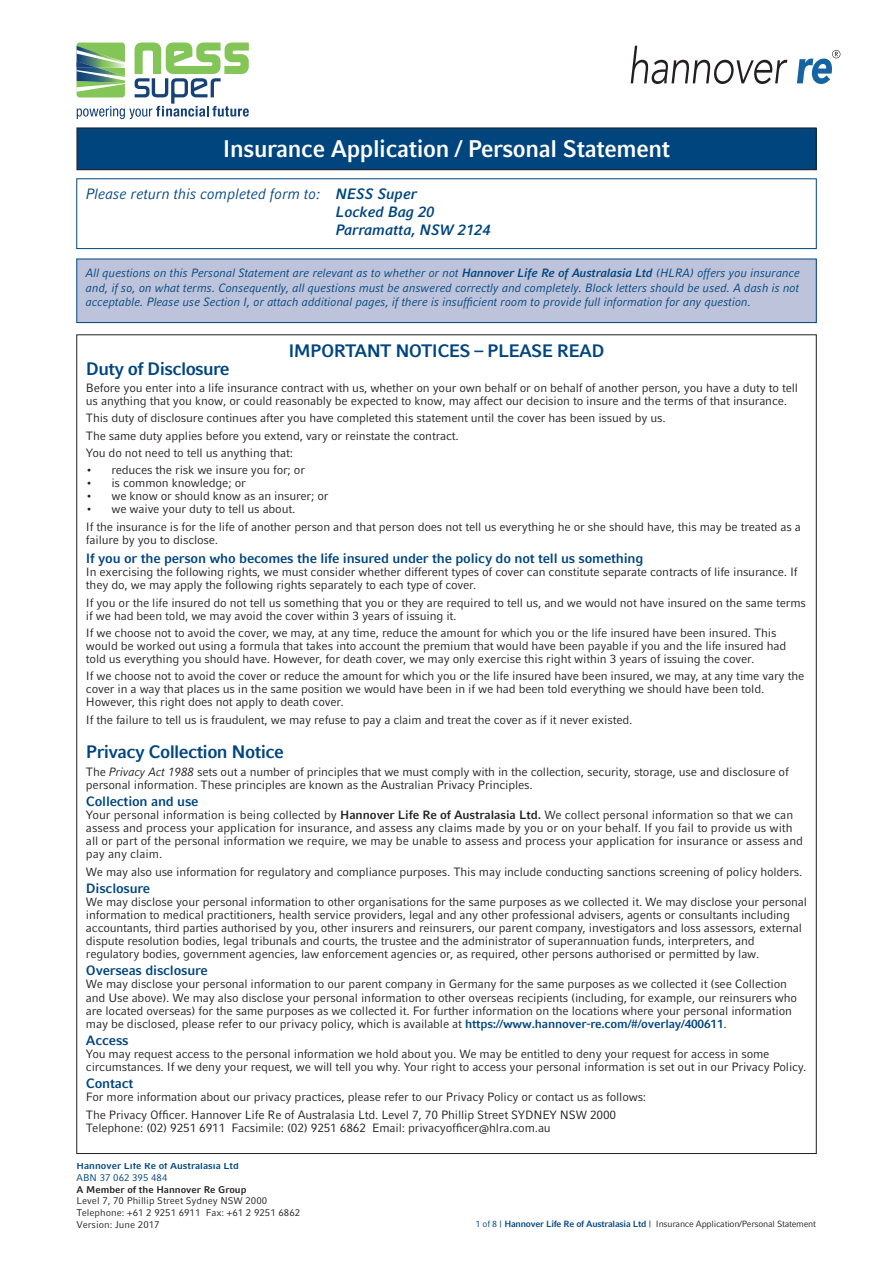
<style>
.page{position:relative;width:893px;height:1263px;background:#fff}
.page>*{position:absolute;margin:0;border:0;box-sizing:border-box;transform-origin:0 0}
.t1{font:700 24px "Compatil Fact LT Pro";letter-spacing:-.015em;color:#fff;scale:.95 1}
.t2{font:700 18px "Compatil Fact LT Pro";letter-spacing:-.035em;color:#01457f}
.t3{font:italic 700 15px/17.7px "Compatil Fact LT Pro";letter-spacing:-.01em;color:#01457f}
.t4{font:700 13.5px "Compatil Fact LT Pro";letter-spacing:-.015em;color:#01457f}
.t5{font:12px/13px "Compatil Fact LT Pro";letter-spacing:-.015em;color:#231f20}
.t6{font:italic 12px/14.4px "Compatil Fact LT Pro";letter-spacing:-.01em;color:#01457f;text-align:justify}
.t7{font:9.75px/11.7px "Compatil Fact LT Pro";color:#231f20}
.t8{font:700 9.75px "Compatil Fact LT Pro";color:#01457f}
.t9{font:700 9.75px "Compatil Fact LT Pro";color:#231f20}
.t10{font:9.75px "Compatil Fact LT Pro";color:#01457f}
.t11{font:9px "Compatil Fact LT Pro";letter-spacing:-.025em;color:#231f20}
.s1{font-weight:400}
.s2{font-weight:700}
.s3{font-style:italic}
.s4{font-weight:700;color:#01457f}
.s5{color:#01457f}
</style>
<div class="page">
<svg style="left:631px;top:46px;width:156px;height:38px"></svg>
<svg style="left:797px;top:50px;width:43px;height:34px"></svg>
<svg style="left:77px;top:43px;width:172px;height:76px"></svg>
<div style="left:77px;top:128px;width:739px;height:42px;background:#01457f"></div>
<div style="left:77px;top:128px;width:739px;height:42px;border:1px solid #231f20"></div>
<div style="left:77px;top:259px;width:739px;height:63px;background:#bcc3da"></div>
<div style="left:77px;top:259px;width:739px;height:64px;border:1px solid #01457f"></div>
<div style="left:77px;top:179px;width:739px;height:70px;border:1px solid #01457f"></div>
<h1 class="t1" style="left:223px;top:140px;width:472px">Insurance Application / Personal Statement</h1>
<p class="t3" style="left:336px;top:187px;width:157px;text-indent:-250px"><span class="s1">Please return this completed form to:</span> NESS Super<br>Locked Bag 20<br>Parramatta, NSW 2124</p>
<p class="t6" style="left:86px;top:267px;width:716px">All questions on this Personal Statement are relevant as to whether or not <span class="s2">Hannover Life Re of Australasia Ltd</span> (HLRA) offers you insurance and, if so, on what terms. Consequently, all questions must be answered correctly and completely. Block letters should be used. A dash is not acceptable. Please use Section I, or attach additional pages, if there is insufficient room to provide full information for any question.</p>
<h2 class="t2" style="left:288px;top:345px;width:318px">IMPORTANT NOTICES – PLEASE READ</h2>
<h2 class="t2" style="left:86px;top:362px;width:145px">Duty of Disclosure</h2>
<p class="t5" style="left:86px;top:383px;width:714px">Before you enter into a life insurance contract with us, whether on your own behalf or on behalf of another person, you have a duty to tell us anything that you know, or could reasonably be expected to know, may affect our decision to insure and the terms of that insurance.</p>
<p class="t5" style="left:86px;top:411px;width:581px;line-height:17.2px">This duty of disclosure continues after you have completed this statement until the cover has been issued by us.<br>The same duty applies before you extend, vary or reinstate the contract.<br>You do not need to tell us anything that:</p>
<p class="t5" style="left:86px;top:465px;width:221px">• reduces the risk we insure you for; or</p>
<p class="t5" style="left:86px;top:478px;width:161px">• is common knowledge; or</p>
<p class="t5" style="left:86px;top:491px;width:244px">• we know or should know as an insurer; or</p>
<p class="t5" style="left:86px;top:502px;width:717px;line-height:17.2px">• we waive your duty to tell us about.<br>If the insurance is for the life of another person and that person does not tell us everything he or she should have, this may be treated as a</p>
<p class="t5" style="left:86px;top:534px;width:134px">failure by you to disclose.</p>
<p class="t4" style="left:86px;top:554px;width:559px">If you or the person who becomes the life insured under the policy do not tell us something</p>
<p class="t5" style="left:86px;top:567px;width:713px">In exercising the following rights, we must consider whether different types of cover can constitute separate contracts of life insurance. If they do, we may apply the following rights separately to each type of cover.</p>
<p class="t5" style="left:86px;top:597px;width:721px">If you or the life insured do not tell us something that you or they are required to tell us, and we would not have insured on the same terms if we had been told, we may avoid the cover within 3 years of issuing it.</p>
<p class="t5" style="left:86px;top:627px;width:702px">If we choose not to avoid the cover, we may, at any time, reduce the amount for which you or the life insured have been insured. This would be worked out using a formula that takes into account the premium that would have been payable if you and the life insured had told us everything you should have. However, for death cover, we may only exercise this right within 3 years of issuing the cover.</p>
<p class="t5" style="left:86px;top:671px;width:720px">If we choose not to avoid the cover or reduce the amount for which you or the life insured have been insured, we may, at any time vary the cover in a way that places us in the same position we would have been in if we had been told everything we should have been told.<br>However, this right does not apply to death cover.</p>
<p class="t5" style="left:86px;top:714px;width:548px">If the failure to tell us is fraudulent, we may refuse to pay a claim and treat the cover as if it never existed.</p>
<h2 class="t2" style="left:86px;top:746px;width:199px">Privacy Collection Notice</h2>
<p class="t5" style="left:86px;top:766px;width:704px">The <span class="s3">Privacy Act 1988</span> sets out a number of principles that we must comply with in the collection, security, storage, use and disclosure of personal information. These principles are known as the Australian Privacy Principles.</p>
<p class="t4" style="left:86px;top:796px;width:114px">Collection and use</p>
<p class="t5" style="left:86px;top:810px;width:719px">Your personal information is being collected by <span class="s2">Hannover Life Re of Australasia Ltd.</span> We collect personal information so that we can assess and process your application for insurance, and assess any claims made by you or on your behalf. If you fail to provide us with all or part of the personal information we require, we may be unable to assess and process your application for insurance or assess and pay any claim.</p>
<p class="t5" style="left:86px;top:866px;width:718px">We may also use information for regulatory and compliance purposes. This may include conducting sanctions screening of policy holders.</p>
<p class="t4" style="left:86px;top:883px;width:66px">Disclosure</p>
<p class="t5" style="left:86px;top:896px;width:723px">We may disclose your personal information to other organisations for the same purposes as we collected it. We may disclose your personal information to medical practitioners, health service providers, legal and any other professional advisers, agents or consultants including accountants, third parties authorised by you, other insurers and reinsurers, our parent company, investigators and loss assessors, external dispute resolution bodies, legal tribunals and courts, the trustee and the administrator of superannuation funds, interpreters, and regulatory bodies, government agencies, law enforcement agencies or, as required, other persons authorised or permitted by law.</p>
<p class="t4" style="left:86px;top:966px;width:123px">Overseas disclosure</p>
<p class="t5" style="left:86px;top:979px;width:713px">We may disclose your personal information to our parent company in Germany for the same purposes as we collected it (see Collection and Use above). We may also disclose your personal information to other overseas recipients (including, for example, our reinsurers who are located overseas) for the same purposes as we collected it. For further information on the locations where your personal information may be disclosed, please refer to our privacy policy, which is available at <span class="s4">https://www.hannover-re.com/#/overlay/400611</span>.</p>
<p class="t4" style="left:86px;top:1035px;width:44px">Access</p>
<p class="t5" style="left:86px;top:1048px;width:722px">You may request access to the personal information we hold about you. We may be entitled to deny your request for access in some circumstances. If we deny your request, we will tell you why. Your right to access your personal information is set out in our Privacy Policy.</p>
<p class="t4" style="left:86px;top:1079px;width:49px">Contact</p>
<p class="t5" style="left:86px;top:1090px;width:562px;line-height:17.2px">For more information about our privacy practices, please refer to our Privacy Policy or contact us as follows:<br>The Privacy Officer. Hannover Life Re of Australasia Ltd. Level 7, 70 Phillip Street SYDNEY NSW 2000</p>
<p class="t5" style="left:86px;top:1122px;width:466px">Telephone: (02) 9251 6911 Facsimile: (02) 9251 6862 Email: privacyofficer@hlra.com.au</p>
<p class="t8" style="left:77px;top:1162px;width:164px">Hannover Life Re of Australasia Ltd</p>
<p class="t10" style="left:77px;top:1174px;width:92px">ABN 37 062 395 484</p>
<p class="t9" style="left:77px;top:1186px;width:171px">A Member of the Hannover Re Group</p>
<p class="t7" style="left:77px;top:1196px;width:225px">Level 7, 70 Phillip Street Sydney NSW 2000<br>Telephone: +61 2 9251 6911 Fax: +61 2 9251 6862<br>Version: June 2017</p>
<p class="t11" style="left:476px;top:1221px;width:342px"><span class="s5">1 of 8 |</span> <span class="s4">Hannover Life Re of Australasia Ltd</span> <span class="s5">|</span> Insurance Application/Personal Statement</p>
</div>
